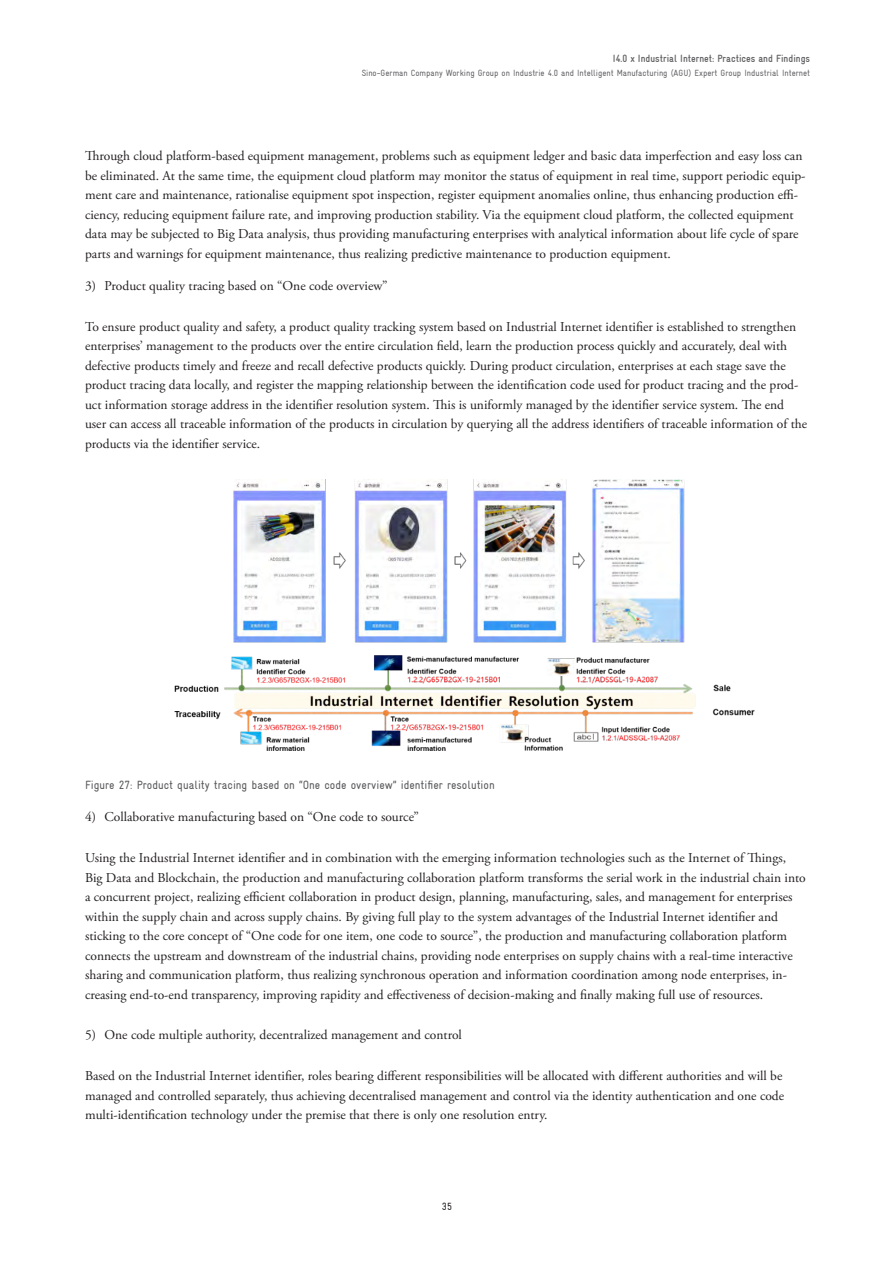
<style>
.page{position:relative;width:893px;height:1263px;background:#fff}
.page>*{position:absolute;margin:0;border:0;box-sizing:border-box;transform-origin:0 0}
.t1{font:13.5px/19.5px "Adobe Garamond Pro";color:#231f20}
.t2{font:condensed 12px "Gravur";color:#57585a}
.t3{font:700 condensed 10.5px "Gravur";color:#636366}
.t4{font:condensed 10.5px "Gravur";color:#231f20}
.t5{font:condensed 9px "Gravur";color:#636366}
</style>
<div class="page">
<img style="left:174px;top:480px;width:581px;height:271px">
<p class="t3" style="left:613px;top:53px;width:199px">I4.0 x Industrial Internet: Practices and Findings</p>
<p class="t5" style="left:362px;top:68px;width:450px">Sino-German Company Working Group on Industrie 4.0 and Intelligent Manufacturing (AGU) Expert Group Industrial Internet</p>
<p class="t1" style="left:85px;top:146px;width:722px">Through cloud platform-based equipment management, problems such as equipment ledger and basic data imperfection and easy loss can be eliminated. At the same time, the equipment cloud platform may monitor the status of equipment in real time, support periodic equip&shy;ment care and maintenance, rationalise equipment spot inspection, register equipment anomalies online, thus enhancing production effi&shy;ciency, reducing equipment failure rate, and improving production stability. Via the equipment cloud platform, the collected equipment data may be subjected to Big Data analysis, thus providing manufacturing enterprises with analytical information about life cycle of spare parts and warnings for equipment maintenance, thus realizing predictive maintenance to production equipment.</p>
<p class="t1" style="left:85px;top:276px;width:304px">3) Product quality tracing based on “One code overview”</p>
<p class="t1" style="left:85px;top:317px;width:724px">To ensure product quality and safety, a product quality tracking system based on Industrial Internet identifier is established to strengthen enterprises’ management to the products over the entire circulation field, learn the production process quickly and accurately, deal with defective products timely and freeze and recall defective products quickly. During product circulation, enterprises at each stage save the product tracing data locally, and register the mapping relationship between the identification code used for product tracing and the prod&shy;uct information storage address in the identifier resolution system. This is uniformly managed by the identifier service system. The end user can access all traceable information of the products in circulation by querying all the address identifiers of traceable information of the products via the identifier service.</p>
<p class="t2" style="left:85px;top:778px;width:411px">Figure 27: Product quality tracing based on “One code overview” identifier resolution</p>
<p class="t1" style="left:85px;top:808px;width:336px">4) Collaborative manufacturing based on “One code to source”</p>
<p class="t1" style="left:85px;top:848px;width:722px">Using the Industrial Internet identifier and in combination with the emerging information technologies such as the Internet of Things, Big Data and Blockchain, the production and manufacturing collaboration platform transforms the serial work in the industrial chain into a concurrent project, realizing efficient collaboration in product design, planning, manufacturing, sales, and management for enterprises within the supply chain and across supply chains. By giving full play to the system advantages of the Industrial Internet identifier and sticking to the core concept of “One code for one item, one code to source”, the production and manufacturing collaboration platform connects the upstream and downstream of the industrial chains, providing node enterprises on supply chains with a real-time interactive sharing and communication platform, thus realizing synchronous operation and information coordination among node enterprises, in&shy;creasing end-to-end transparency, improving rapidity and effectiveness of decision-making and finally making full use of resources.</p>
<p class="t1" style="left:85px;top:1026px;width:378px">5) One code multiple authority, decentralized management and control</p>
<p class="t1" style="left:85px;top:1067px;width:701px">Based on the Industrial Internet identifier, roles bearing different responsibilities will be allocated with different authorities and will be managed and controlled separately, thus achieving decentralised management and control via the identity authentication and one code multi-identification technology under the premise that there is only one resolution entry.</p>
<p class="t4" style="left:442px;top:1201px;width:12px">35</p>
</div>
